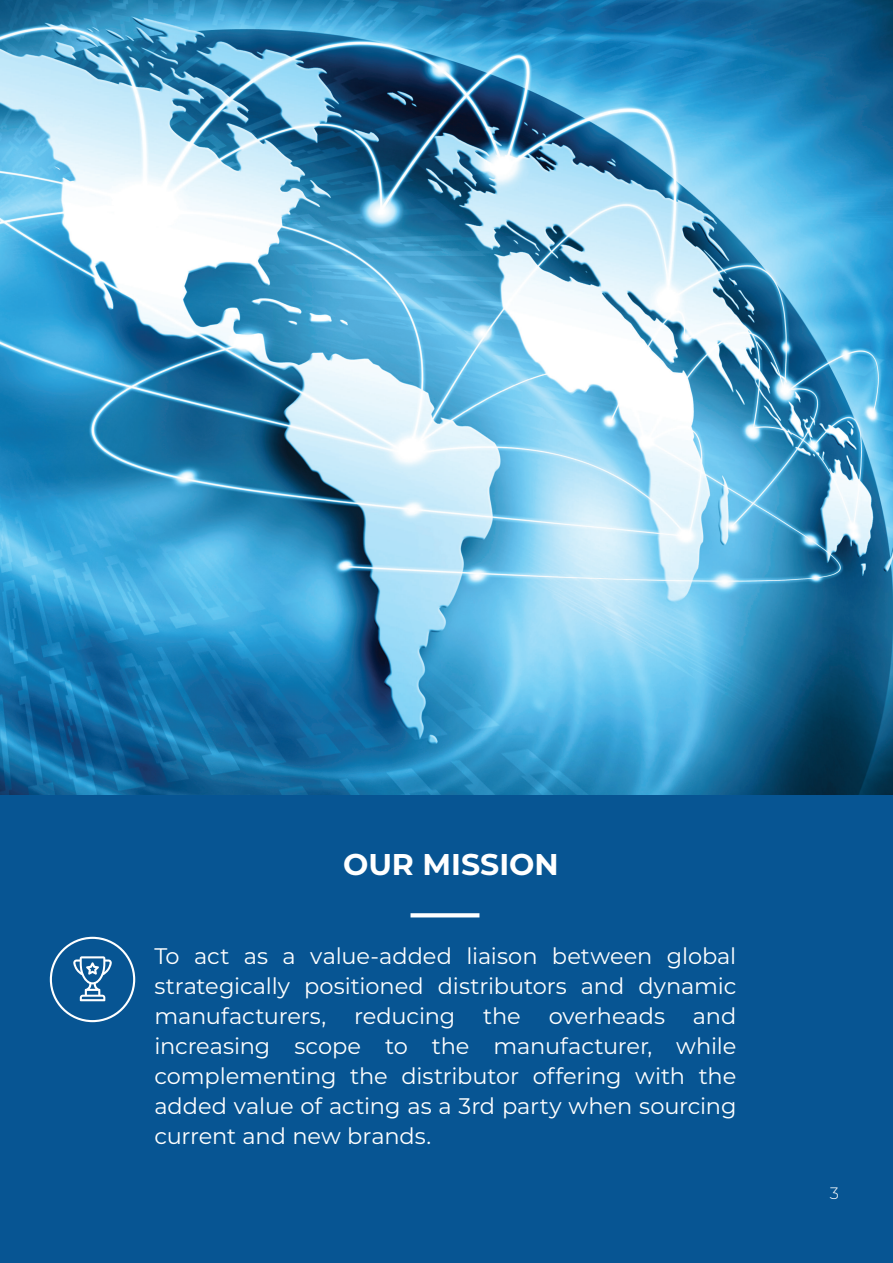
<style>
.page{position:relative;width:893px;height:1263px;background:#fff}
.page>*{position:absolute;margin:0;border:0;box-sizing:border-box;transform-origin:0 0}
.t1{font:700 30px "Montserrat";color:#fff}
.t2{font:22.5px/30px "Montserrat";letter-spacing:-.005em;color:#fff;text-align:justify}
.t3{font:300 16.5px "Montserrat";color:#fff}
</style>
<div class="page">
<img style="left:0;top:0;width:893px;height:795px">
<div style="left:0;top:795px;width:893px;height:468px;background:#075593"></div>
<svg style="left:410px;top:913px;width:69px;height:4px"></svg>
<div style="left:50px;top:937px;width:85px;height:85px;border:2px solid #fff;border-radius:50%"></div>
<svg style="left:73px;top:956px;width:39px;height:45px"></svg>
<h1 class="t1" style="left:343px;top:842px;width:217px">OUR MISSION</h1>
<p class="t2" style="left:154px;top:940px;width:584px">To act as a value-added liaison between global strategically positioned distributors and dynamic manufacturers, reducing the overheads and increasing scope to the manufacturer, while complementing the distributor offering with the added value of acting as a 3rd party when sourcing current and new brands.</p>
<p class="t3" style="left:830px;top:1182px;width:11px">3</p>
</div>
